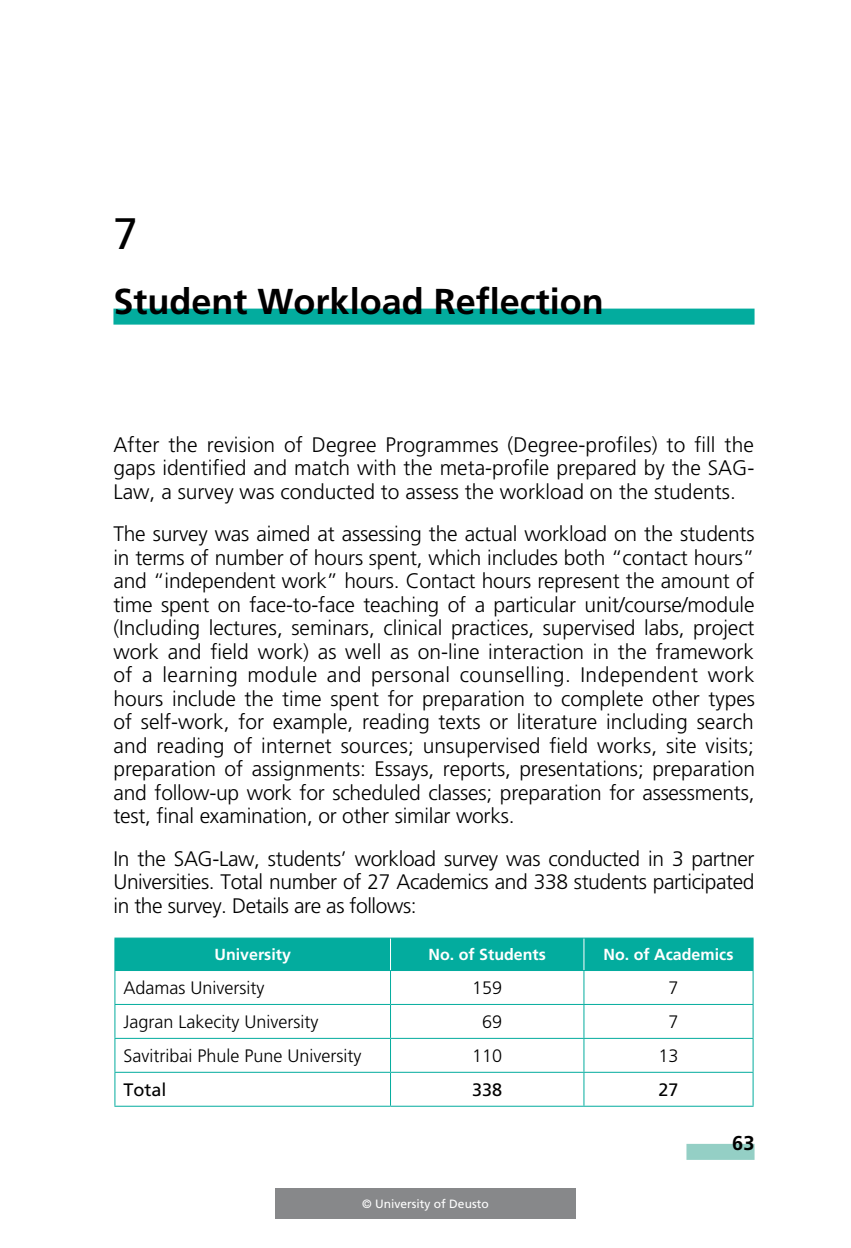
<style>
.page{position:relative;width:851px;height:1248px;background:#fff}
.page>*{position:absolute;margin:0;border:0;box-sizing:border-box;transform-origin:0 0}
.t1{font:44px "Frutiger LT Std";color:#000}
.t2{font:700 36px "Frutiger LT Std";color:#000}
.t3{font:300 21px/23.4px "Frutiger LT Std";letter-spacing:-.01em;color:#000;text-align:justify}
.t4{font:700 20px "Frutiger LT Std";color:#000}
.t5{font:300 18px "Frutiger LT Std";color:#000}
.t6{font:18px "Frutiger LT Std";color:#000}
.t7{font:700 16px "Frutiger LT Std";color:#fff}
.t8{font:12px "Frutiger LT Std";color:#fff}
</style>
<div class="page">
<div style="left:686px;top:1143px;width:68px;height:16px;background:#94cfc5"></div>
<div style="left:113px;top:308px;width:641px;height:16px;background:#03ac9e"></div>
<div style="left:115px;top:938px;width:637px;height:31px;background:#03ac9e"></div>
<hr style="left:114px;top:937px;width:276px;height:1px;background:#03ac9e">
<hr style="left:114px;top:938px;width:1px;height:31px;background:#03ac9e">
<hr style="left:390px;top:937px;width:194px;height:1px;background:#03ac9e">
<hr style="left:584px;top:937px;width:169px;height:1px;background:#03ac9e">
<hr style="left:752px;top:938px;width:1px;height:31px;background:#03ac9e">
<hr style="left:114px;top:969px;width:276px;height:1px;background:#03ac9e">
<hr style="left:114px;top:970px;width:1px;height:33px;background:#03ac9e">
<hr style="left:390px;top:969px;width:194px;height:1px;background:#03ac9e">
<hr style="left:390px;top:970px;width:1px;height:33px;background:#03ac9e">
<hr style="left:584px;top:969px;width:169px;height:1px;background:#03ac9e">
<hr style="left:583px;top:970px;width:1px;height:33px;background:#03ac9e">
<hr style="left:752px;top:970px;width:1px;height:33px;background:#03ac9e">
<hr style="left:114px;top:1003px;width:276px;height:1px;background:#03ac9e">
<hr style="left:114px;top:1004px;width:1px;height:33px;background:#03ac9e">
<hr style="left:390px;top:1003px;width:194px;height:1px;background:#03ac9e">
<hr style="left:390px;top:1004px;width:1px;height:33px;background:#03ac9e">
<hr style="left:584px;top:1003px;width:169px;height:1px;background:#03ac9e">
<hr style="left:583px;top:1004px;width:1px;height:33px;background:#03ac9e">
<hr style="left:752px;top:1004px;width:1px;height:33px;background:#03ac9e">
<hr style="left:114px;top:1037px;width:276px;height:1px;background:#03ac9e">
<hr style="left:114px;top:1038px;width:1px;height:33px;background:#03ac9e">
<hr style="left:390px;top:1037px;width:194px;height:1px;background:#03ac9e">
<hr style="left:390px;top:1038px;width:1px;height:33px;background:#03ac9e">
<hr style="left:584px;top:1037px;width:169px;height:1px;background:#03ac9e">
<hr style="left:583px;top:1038px;width:1px;height:33px;background:#03ac9e">
<hr style="left:752px;top:1038px;width:1px;height:33px;background:#03ac9e">
<hr style="left:114px;top:1071px;width:276px;height:1px;background:#03ac9e">
<hr style="left:114px;top:1072px;width:1px;height:33px;background:#03ac9e">
<hr style="left:390px;top:1071px;width:194px;height:1px;background:#03ac9e">
<hr style="left:390px;top:1072px;width:1px;height:33px;background:#03ac9e">
<hr style="left:584px;top:1071px;width:169px;height:1px;background:#03ac9e">
<hr style="left:583px;top:1072px;width:1px;height:33px;background:#03ac9e">
<hr style="left:752px;top:1072px;width:1px;height:33px;background:#03ac9e">
<hr style="left:114px;top:1105px;width:276px;height:1px;background:#03ac9e">
<hr style="left:390px;top:1105px;width:194px;height:1px;background:#03ac9e">
<hr style="left:584px;top:1105px;width:169px;height:1px;background:#03ac9e">
<hr style="left:390px;top:938px;width:1px;height:31px;background:#fff">
<hr style="left:583px;top:938px;width:1px;height:31px;background:#fff">
<div style="left:275px;top:1188px;width:300px;height:30px;background:#87888a"></div>
<h1 class="t1" style="left:113px;top:207px;width:26px">7</h1>
<h2 class="t2" style="left:113px;top:280px;width:492px">Student Workload Reflection</h2>
<p class="t3" style="left:113px;top:433px;width:642px">After the revision of Degree Programmes (Degree-profiles) to fill the gaps identified and match with the meta-profile prepared by the SAG-Law, a survey was conducted to assess the workload on the students.</p>
<p class="t3" style="left:113px;top:522px;width:643px">The survey was aimed at assessing the actual workload on the students in terms of number of hours spent, which includes both “contact hours” and “independent work” hours. Contact hours represent the amount of time spent on face-to-face teaching of a particular unit/course/module (Including lectures, seminars, clinical practices, supervised labs, project work and field work) as well as on-line interaction in the framework of a learning module and personal counselling. Independent work hours include the time spent for preparation to complete other types of self-work, for example, reading texts or literature including search and reading of internet sources; unsupervised field works, site visits; preparation of assignments: Essays, reports, presentations; preparation and follow-up work for scheduled classes; preparation for assessments, test, final examination, or other similar works.</p>
<p class="t3" style="left:113px;top:846px;width:642px">In the SAG-Law, students’ workload survey was conducted in 3 partner Universities. Total number of 27 Academics and 338 students participated in the survey. Details are as follows:</p>
<p class="t7" style="left:214px;top:945px;width:78px">University</p>
<p class="t7" style="left:428px;top:945px;width:119px">No. of Students</p>
<p class="t7" style="left:603px;top:945px;width:131px">No. of Academics</p>
<p class="t5" style="left:123px;top:977px;width:142px">Adamas University</p>
<p class="t5" style="left:472px;top:977px;width:32px">159</p>
<p class="t5" style="left:668px;top:977px;width:12px">7</p>
<p class="t5" style="left:123px;top:1011px;width:196px">Jagran Lakecity University</p>
<p class="t5" style="left:482px;top:1011px;width:22px">69</p>
<p class="t5" style="left:668px;top:1011px;width:12px">7</p>
<p class="t5" style="left:123px;top:1045px;width:239px">Savitribai Phule Pune University</p>
<p class="t5" style="left:472px;top:1045px;width:32px">110</p>
<p class="t5" style="left:658px;top:1045px;width:22px">13</p>
<p class="t6" style="left:123px;top:1079px;width:45px">Total</p>
<p class="t6" style="left:472px;top:1079px;width:32px">338</p>
<p class="t6" style="left:658px;top:1079px;width:22px">27</p>
<p class="t8" style="left:362px;top:1196px;width:128px">© University of Deusto</p>
<p class="t4" style="left:732px;top:1130px;width:24px">63</p>
</div>
